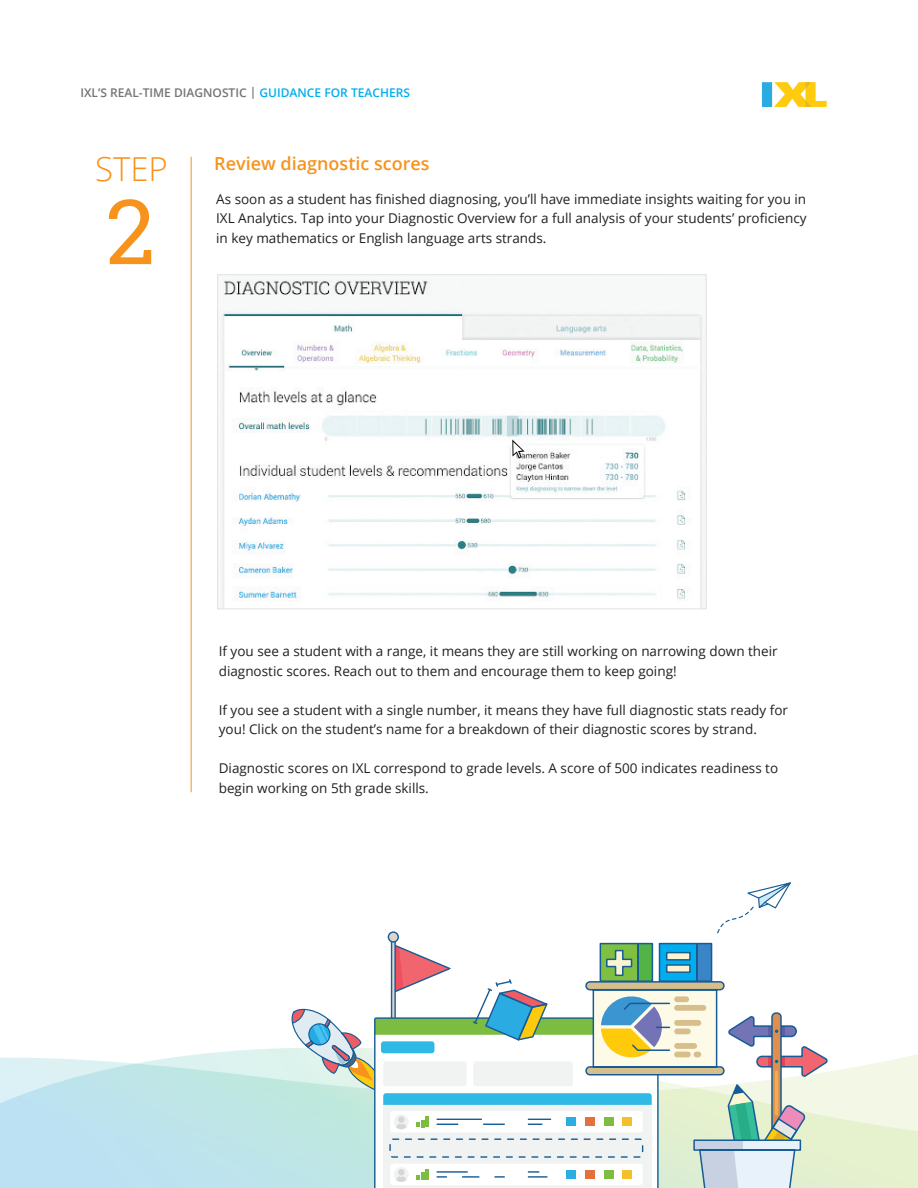
<style>
.page{position:relative;width:918px;height:1188px;background:#fff}
.page>*{position:absolute;margin:0;border:0;box-sizing:border-box;transform-origin:0 0}
.t1{font:90px "Roboto Slab";color:#f7931d}
.t2{font:300 33px "Open Sans";color:#f7931d}
.t3{font:600 18px "Open Sans";color:#f7931d}
.t4{font:13.5px/19.5px "Open Sans";color:#231f20}
.t5{font:600 12px "Open Sans";color:#727477}
.s1{color:#00aeef}
</style>
<div class="page">
<img style="left:219px;top:279px;width:486px;height:328px">
<div style="left:217px;top:274px;width:490px;height:335px;border:1px solid #e1e2e4"></div>
<svg style="left:512px;top:440px;width:13px;height:18px"></svg>
<hr style="left:191px;top:157px;width:1px;height:635px;background:#f7931d">
<svg style="left:0;top:1048px;width:918px;height:140px;background:#ceeaea"></svg>
<svg style="left:290px;top:882px;width:539px;height:306px"></svg>
<div style="left:762px;top:82px;width:10px;height:25px;background:#2aabe1"></div>
<svg style="left:774px;top:82px;width:53px;height:25px"></svg>
<p class="t5" style="left:80px;top:85px;width:331px">IXL’S REAL-TIME DIAGNOSTIC | <span class="s1">GUIDANCE FOR TEACHERS</span></p>
<h2 class="t2" style="left:95px;top:147px;width:74px">STEP</h2>
<h1 class="t1" style="left:106px;top:170px;width:51px">2</h1>
<h3 class="t3" style="left:214px;top:151px;width:217px">Review diagnostic scores</h3>
<p class="t4" style="left:216px;top:189px;width:592px">As soon as a student has finished diagnosing, you’ll have immediate insights waiting for you in<br>IXL Analytics. Tap into your Diagnostic Overview for a full analysis of your students’ proficiency</p>
<p class="t4" style="left:216px;top:228px;width:332px">in key mathematics or English language arts strands.</p>
<p class="t4" style="left:219px;top:641px;width:560px">If you see a student with a range, it means they are still working on narrowing down their diagnostic scores. Reach out to them and encourage them to keep going!</p>
<p class="t4" style="left:219px;top:700px;width:571px">If you see a student with a single number, it means they have full diagnostic stats ready for you! Click on the student’s name for a breakdown of their diagnostic scores by strand.</p>
<p class="t4" style="left:219px;top:758px;width:561px">Diagnostic scores on IXL correspond to grade levels. A score of 500 indicates readiness to begin working on 5th grade skills.</p>
</div>
